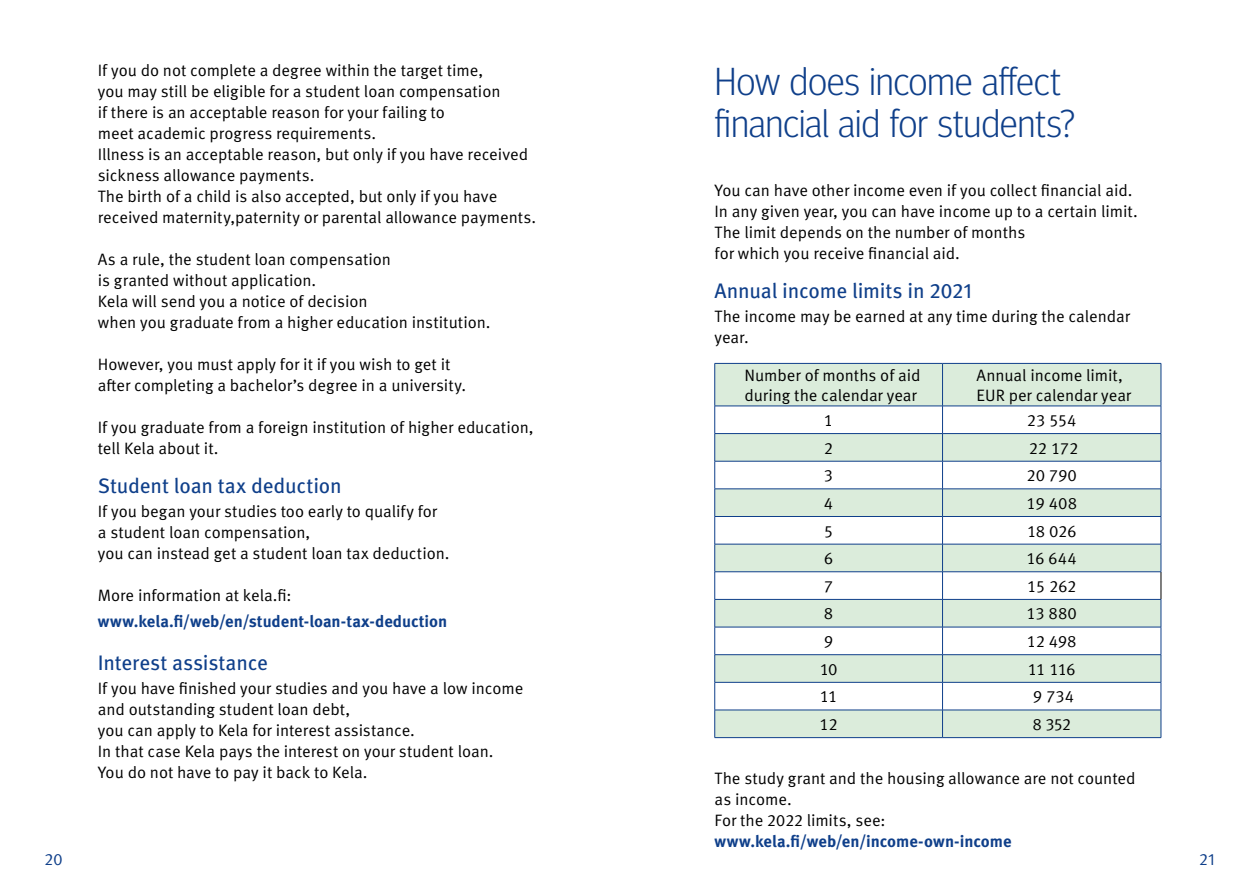
<style>
.page{position:relative;width:1259px;height:893px;background:#fff}
.page>*{position:absolute;margin:0;border:0;box-sizing:border-box;transform-origin:0 0}
.H1_otsikko{font:300 39px/42px "Meta Headline Pro";color:#0f3f8a}
.H2_otsikko{font:21px "Meta Pro";letter-spacing:-.01em;color:#0f3f8a}
.Body_copy{font:16.5px/21px "Meta Pro Norm";letter-spacing:-.005em;color:#000}
.Leipäteksti{font:16.5px/19.5px "Meta Pro Norm";letter-spacing:-.005em;color:#000}
.Body_copy-2{font:700 16.5px/21px "Meta Pro";letter-spacing:-.005em;color:#0f3f8a}
.Links{font:700 16.5px "Meta Pro";color:#0f3f8a}
.t1{font:16.5px "Meta Pro Norm";color:#0f3f8a}
.s1{font-family:"Meta Pro Norm";font-weight:400;color:#000}
</style>
<div class="page">
<svg style="left:715px;top:364px;width:445px;height:373px;fill:#dbecdb"></svg>
<svg style="left:715px;top:462px;width:227px;height:248px"></svg>
<hr style="left:714px;top:363px;width:228px;height:1px;background:#0f3f8a">
<hr style="left:714px;top:364px;width:1px;height:42px;background:#0f3f8a">
<hr style="left:942px;top:363px;width:219px;height:1px;background:#0f3f8a">
<hr style="left:942px;top:364px;width:1px;height:42px;background:#0f3f8a">
<hr style="left:1160px;top:364px;width:1px;height:42px;background:#0f3f8a">
<hr style="left:714px;top:406px;width:228px;height:1px;background:#0f3f8a">
<hr style="left:714px;top:461px;width:228px;height:1px;background:#0f3f8a">
<hr style="left:714px;top:627px;width:228px;height:1px;background:#0f3f8a">
<hr style="left:714px;top:654px;width:228px;height:1px;background:#0f3f8a">
<hr style="left:714px;top:682px;width:228px;height:1px;background:#0f3f8a">
<hr style="left:714px;top:710px;width:228px;height:1px;background:#0f3f8a">
<hr style="left:714px;top:737px;width:228px;height:1px;background:#0f3f8a">
<hr style="left:714px;top:433px;width:228px;height:1px;background:#0f3f8a">
<hr style="left:714px;top:599px;width:228px;height:1px;background:#0f3f8a">
<hr style="left:714px;top:489px;width:228px;height:1px;background:#0f3f8a">
<hr style="left:714px;top:516px;width:228px;height:1px;background:#0f3f8a">
<hr style="left:714px;top:544px;width:228px;height:1px;background:#0f3f8a">
<svg style="left:714px;top:406px;width:1px;height:331px"></svg>
<hr style="left:714px;top:571px;width:228px;height:1px;background:#0f3f8a">
<svg style="left:942px;top:406px;width:219px;height:331px"></svg>
<hr style="left:942px;top:737px;width:219px;height:1px;background:#0f3f8a">
<p class="Body_copy" style="left:98px;top:59px;width:404px">If you do not complete a degree within the target time, you may still be eligible for a student loan compensation if there is an acceptable reason for your failing to<br>meet academic progress requirements.</p>
<p class="Body_copy" style="left:98px;top:143px;width:432px">Illness is an acceptable reason, but only if you have received sickness allowance payments.</p>
<p class="Body_copy" style="left:98px;top:185px;width:440px">The birth of a child is also accepted, but only if you have received maternity,paternity or parental allowance payments.</p>
<p class="Body_copy" style="left:98px;top:248px;width:295px">As a rule, the student loan compensation is granted without application.</p>
<p class="Body_copy" style="left:98px;top:290px;width:394px">Kela will send you a notice of decision<br>when you graduate from a higher education institution.</p>
<p class="Body_copy" style="left:98px;top:353px;width:370px">However, you must apply for it if you wish to get it after completing a bachelor’s degree in a university.</p>
<p class="Body_copy" style="left:98px;top:416px;width:437px">If you graduate from a foreign institution of higher education, tell Kela about it.</p>
<h2 class="H2_otsikko" style="left:98px;top:470px;width:245px">Student loan tax deduction</h2>
<p class="Body_copy" style="left:98px;top:500px;width:341px">If you began your studies too early to qualify for a student loan compensation,</p>
<p class="Body_copy" style="left:98px;top:542px;width:353px">you can instead get a student loan tax deduction.</p>
<p class="Body_copy" style="left:98px;top:584px;width:195px">More information at kela.fi:</p>
<p class="Links" style="left:98px;top:608px;width:351px">www.kela.fi/web/en/student-loan-tax-deduction</p>
<h2 class="H2_otsikko" style="left:98px;top:646px;width:172px">Interest assistance</h2>
<p class="Body_copy" style="left:98px;top:676px;width:427px">If you have finished your studies and you have a low income and outstanding student loan debt,<br>you can apply to Kela for interest assistance.</p>
<p class="Body_copy" style="left:98px;top:739px;width:397px">In that case Kela pays the interest on your student loan.</p>
<p class="Body_copy" style="left:98px;top:760px;width:271px">You do not have to pay it back to Kela.</p>
<h1 class="H1_otsikko" style="left:714px;top:57px;width:362px">How does income affect financial aid for students?</h1>
<p class="Body_copy" style="left:714px;top:179px;width:419px">You can have other income even if you collect financial aid.</p>
<p class="Body_copy" style="left:714px;top:200px;width:425px">In any given year, you can have income up to a certain limit.</p>
<p class="Body_copy" style="left:714px;top:221px;width:312px">The limit depends on the number of months for which you receive financial aid.</p>
<h2 class="H2_otsikko" style="left:714px;top:275px;width:259px">Annual income limits in 2021</h2>
<p class="Body_copy" style="left:714px;top:305px;width:417px">The income may be earned at any time during the calendar year.</p>
<p class="Leipäteksti" style="left:744px;top:365px;width:177px">Number of months of aid during the calendar year</p>
<p class="Leipäteksti" style="left:976px;top:365px;width:156px">Annual income limit,<br>EUR per calendar year</p>
<p class="Leipäteksti" style="left:824px;top:409px;width:11px">1</p>
<p class="Leipäteksti" style="left:1027px;top:409px;width:51px">23 554</p>
<p class="Leipäteksti" style="left:824px;top:437px;width:11px">2</p>
<p class="Leipäteksti" style="left:1029px;top:437px;width:51px">22 172</p>
<p class="Leipäteksti" style="left:824px;top:465px;width:11px">3</p>
<p class="Leipäteksti" style="left:1026px;top:465px;width:52px">20 790</p>
<p class="Leipäteksti" style="left:824px;top:492px;width:11px">4</p>
<p class="Leipäteksti" style="left:1026px;top:492px;width:52px">19 408</p>
<p class="Leipäteksti" style="left:824px;top:520px;width:11px">5</p>
<p class="Leipäteksti" style="left:1027px;top:520px;width:51px">18 026</p>
<p class="Leipäteksti" style="left:824px;top:548px;width:11px">6</p>
<p class="Leipäteksti" style="left:1026px;top:548px;width:52px">16 644</p>
<p class="Leipäteksti" style="left:824px;top:575px;width:11px">7</p>
<p class="Leipäteksti" style="left:1027px;top:575px;width:51px">15 262</p>
<p class="Leipäteksti" style="left:824px;top:603px;width:11px">8</p>
<p class="Leipäteksti" style="left:1026px;top:603px;width:52px">13 880</p>
<p class="Leipäteksti" style="left:824px;top:631px;width:11px">9</p>
<p class="Leipäteksti" style="left:1027px;top:631px;width:51px">12 498</p>
<p class="Leipäteksti" style="left:819px;top:658px;width:19px">10</p>
<p class="Leipäteksti" style="left:1028px;top:658px;width:49px">11 116</p>
<p class="Leipäteksti" style="left:820px;top:686px;width:19px">11</p>
<p class="Leipäteksti" style="left:1033px;top:686px;width:43px">9 734</p>
<p class="Leipäteksti" style="left:819px;top:713px;width:20px">12</p>
<p class="Body_copy" style="left:1032px;top:713px;width:40px">8 352</p>
<p class="Body_copy" style="left:714px;top:767px;width:422px">The study grant and the housing allowance are not counted as income.</p>
<p class="Body_copy-2" style="left:714px;top:809px;width:298px"><span class="s1">For the 2022 limits, see: </span>www.kela.fi/web/en/income-own-income</p>
<p class="t1" style="left:44px;top:847px;width:20px">20</p>
<p class="t1" style="left:1199px;top:847px;width:17px">21</p>
</div>
